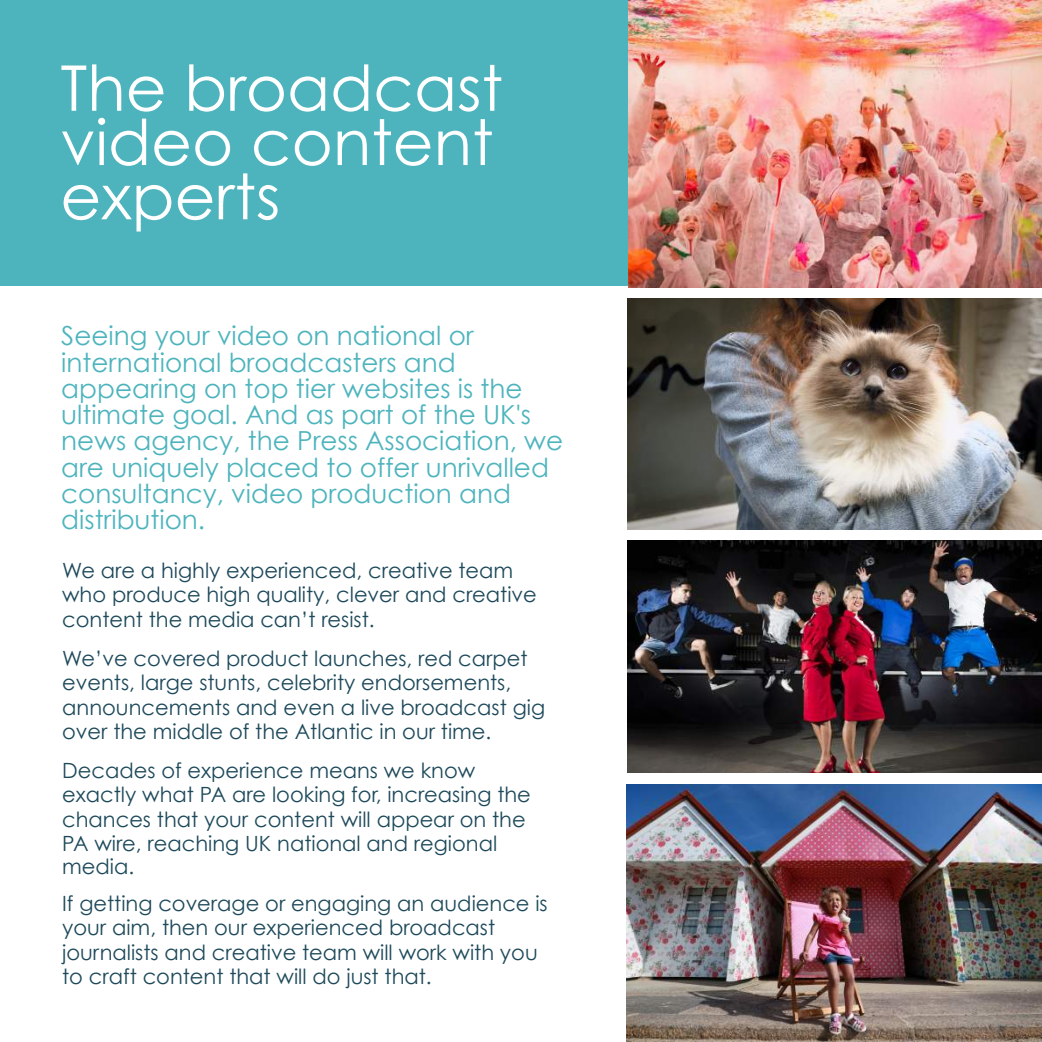
<style>
.page{position:relative;width:1042px;height:1042px;background:#fff}
.page>*{position:absolute;margin:0;border:0;box-sizing:border-box;transform-origin:0 0}
.t1{font:63px/54.2px "Century Gothic";color:#fff}
.t2{font:26.25px/26.2px "Century Gothic";color:#4db4bd}
.t3{font:21px/24.5px "Century Gothic";color:#1d495a}
</style>
<div class="page">
<div style="left:0;top:0;width:1042px;height:286px;background:#4db4bd"></div>
<img style="left:628px;top:0;width:414px;height:287px">
<img style="left:627px;top:298px;width:415px;height:232px">
<img style="left:627px;top:541px;width:414px;height:231px">
<img style="left:626px;top:784px;width:416px;height:258px">
<h1 class="t1" style="left:60px;top:60px;width:444px">The broadcast video content experts</h1>
<p class="t2" style="left:61px;top:322px;width:503px">Seeing your video on national or international broadcasters and appearing on top tier websites is the ultimate goal. And as part of the UK's news agency, the Press Association, we are uniquely placed to offer unrivalled consultancy, video production and distribution.</p>
<p class="t3" style="left:62px;top:558px;width:476px">We are a highly experienced, creative team who produce high quality, clever and creative content the media can’t resist.</p>
<p class="t3" style="left:62px;top:645px;width:484px">We’ve covered product launches, red carpet events, large stunts, celebrity endorsements, announcements and even a live broadcast gig over the middle of the Atlantic in our time.</p>
<p class="t3" style="left:62px;top:757px;width:470px">Decades of experience means we know exactly what PA are looking for, increasing the chances that your content will appear on the PA wire, reaching UK national and regional media.</p>
<p class="t3" style="left:62px;top:890px;width:487px">If getting coverage or engaging an audience is your aim, then our experienced broadcast journalists and creative team will work with you to craft content that will do just that.</p>
</div>
